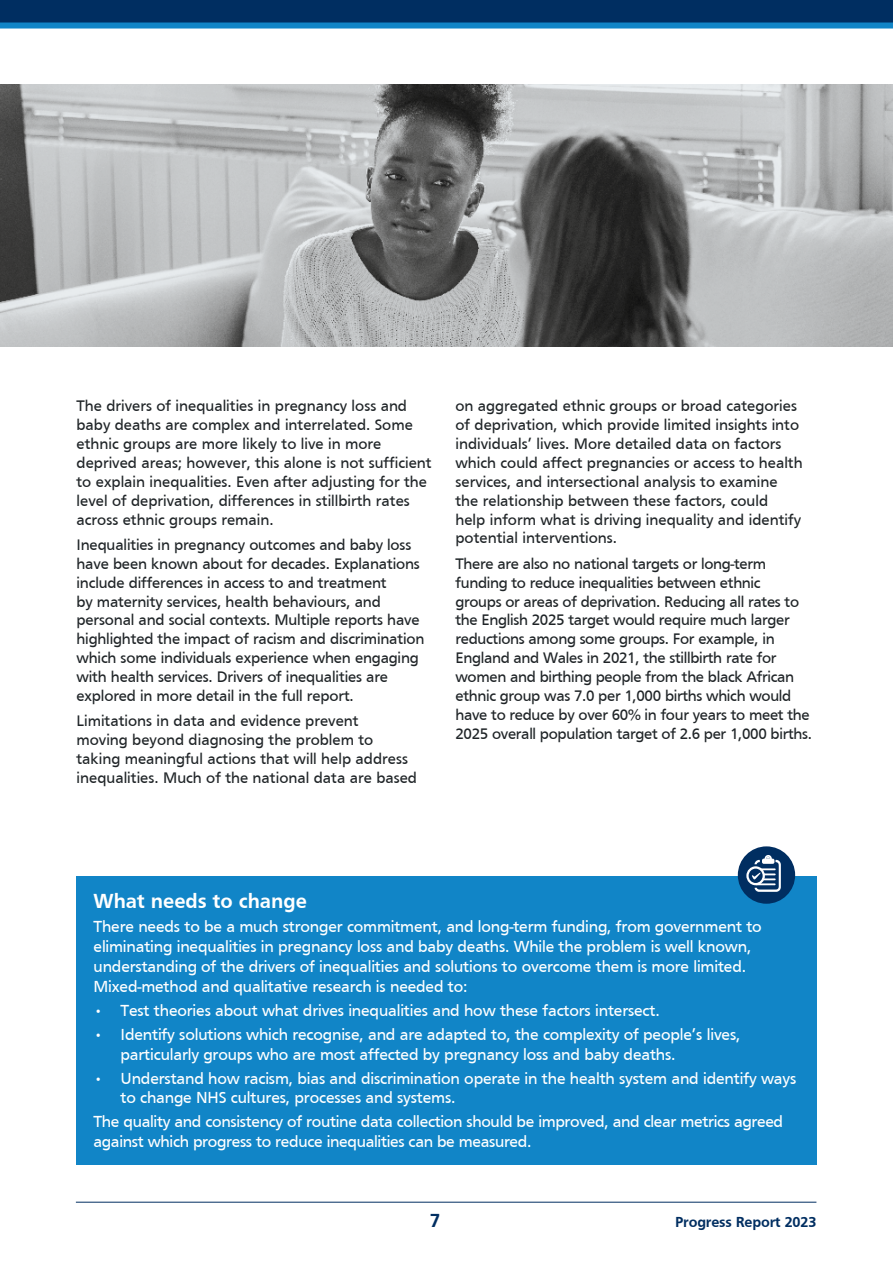
<style>
.page{position:relative;width:893px;height:1263px;background:#fff}
.page>*{position:absolute;margin:0;border:0;box-sizing:border-box;transform-origin:0 0}
.t1{font:700 21px "Frutiger";color:#fff}
.t2{font:700 19.5px "Frutiger";color:#002e61}
.t3{font:16.5px/19.8px "Frutiger";letter-spacing:-.01em;color:#fff}
.t4{font:15.75px/18.9px "Frutiger";letter-spacing:-.01em;color:#1f2427}
.t5{font:700 15px "Frutiger";letter-spacing:-.01em;color:#002e61}
</style>
<div class="page">
<hr style="left:76px;top:1202px;width:740px;height:1px;background:#002e61">
<div style="left:77px;top:876px;width:740px;height:288px;background:#1185c7"></div>
<svg style="left:0;top:0;width:893px;height:29px;background:#074378"></svg>
<div style="left:738px;top:846px;width:57px;height:58px;background:#002e61;border-radius:50%"></div>
<svg style="left:746px;top:855px;width:35px;height:37px"></svg>
<img style="left:0;top:85px;width:893px;height:262px">
<p class="t4" style="left:77px;top:396px;width:357px">The drivers of inequalities in pregnancy loss and baby deaths are complex and interrelated. Some ethnic groups are more likely to live in more deprived areas; however, this alone is not sufficient to explain inequalities. Even after adjusting for the level of deprivation, differences in stillbirth rates across ethnic groups remain.</p>
<p class="t4" style="left:77px;top:535px;width:349px">Inequalities in pregnancy outcomes and baby loss have been known about for decades. Explanations include differences in access to and treatment<br>by maternity services, health behaviours, and personal and social contexts. Multiple reports have highlighted the impact of racism and discrimination which some individuals experience when engaging with health services. Drivers of inequalities are explored in more detail in the full report.</p>
<p class="t4" style="left:77px;top:711px;width:342px">Limitations in data and evidence prevent<br>moving beyond diagnosing the problem to taking meaningful actions that will help address inequalities. Much of the national data are based</p>
<p class="t4" style="left:455px;top:396px;width:349px">on aggregated ethnic groups or broad categories of deprivation, which provide limited insights into individuals’ lives. More detailed data on factors which could affect pregnancies or access to health services, and intersectional analysis to examine the relationship between these factors, could<br>help inform what is driving inequality and identify potential interventions.</p>
<p class="t4" style="left:455px;top:554px;width:358px">There are also no national targets or long-term funding to reduce inequalities between ethnic<br>groups or areas of deprivation. Reducing all rates to the English 2025 target would require much larger reductions among some groups. For example, in England and Wales in 2021, the stillbirth rate for women and birthing people from the black African ethnic group was 7.0 per 1,000 births which would have to reduce by over 60% in four years to meet the 2025 overall population target of 2.6 per 1,000 births.</p>
<h1 class="t1" style="left:94px;top:889px;width:215px">What needs to change</h1>
<p class="t3" style="left:94px;top:916px;width:670px">There needs to be a much stronger commitment, and long-term funding, from government to eliminating inequalities in pregnancy loss and baby deaths. While the problem is well known, understanding of the drivers of inequalities and solutions to overcome them is more limited.<br>Mixed-method and qualitative research is needed to:</p>
<p class="t3" style="left:94px;top:1000px;width:568px">• Test theories about what drives inequalities and how these factors intersect.</p>
<p class="t3" style="left:121px;top:1024px;width:621px;text-indent:-27px">• Identify solutions which recognise, and are adapted to, the complexity of people’s lives, particularly groups who are most affected by pregnancy loss and baby deaths.</p>
<p class="t3" style="left:121px;top:1068px;width:677px;text-indent:-27px">• Understand how racism, bias and discrimination operate in the health system and identify ways to change NHS cultures, processes and systems.</p>
<p class="t3" style="left:94px;top:1112px;width:691px">The quality and consistency of routine data collection should be improved, and clear metrics agreed against which progress to reduce inequalities can be measured.</p>
<p class="t2" style="left:430px;top:1209px;width:12px">7</p>
<p class="t5" style="left:675px;top:1213px;width:143px">Progress Report 2023</p>
</div>
